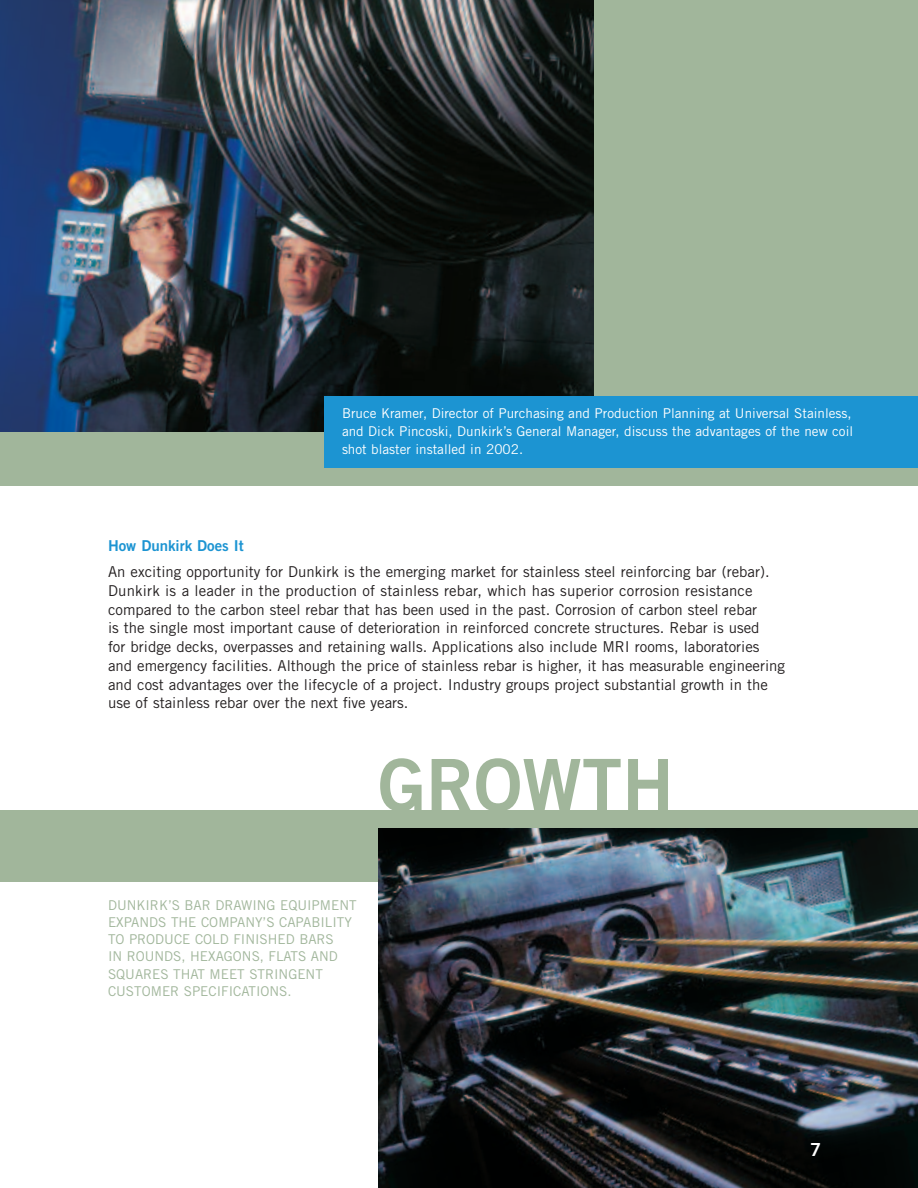
<style>
.page{position:relative;width:918px;height:1188px;background:#fff}
.page>*{position:absolute;margin:0;border:0;box-sizing:border-box;transform-origin:0 0}
.t1{font:72px "Trade Gothic Bold Two";color:#a1b69b}
.t2{font:18px "Trade Gothic Bold Two";color:#fff}
.t3{font:15px/18.8px "Trade Gothic";color:#231f20}
.t4{font:15px "Trade Gothic Bold Two";color:#1c94d2}
.t5{font:13.5px/18px "Trade Gothic";color:#fff;text-align:justify}
.t6{font:13.5px/17.2px "Trade Gothic";color:#a1b69b}
</style>
<div class="page">
<div style="left:0;top:810px;width:918px;height:72px;background:#a1b69b"></div>
<div style="left:0;top:0;width:918px;height:486px;background:#a1b69b"></div>
<img style="left:0;top:0;width:594px;height:432px">
<div style="left:324px;top:396px;width:594px;height:72px;background:#1c94d2"></div>
<img style="left:378px;top:828px;width:540px;height:360px">
<p class="t5" style="left:342px;top:405px;width:513px">Bruce Kramer, Director of Purchasing and Production Planning at Universal Stainless, and Dick Pincoski, Dunkirk’s General Manager, discuss the advantages of the new coil shot blaster installed in 2002.</p>
<p class="t4" style="left:108px;top:540px;width:137px">How Dunkirk Does It</p>
<p class="t3" style="left:108px;top:564px;width:679px">An exciting opportunity for Dunkirk is the emerging market for stainless steel reinforcing bar (rebar).<br>Dunkirk is a leader in the production of stainless rebar, which has superior corrosion resistance compared to the carbon steel rebar that has been used in the past. Corrosion of carbon steel rebar<br>is the single most important cause of deterioration in reinforced concrete structures. Rebar is used<br>for bridge decks, overpasses and retaining walls. Applications also include MRI rooms, laboratories and emergency facilities. Although the price of stainless rebar is higher, it has measurable engineering and cost advantages over the lifecycle of a project. Industry groups project substantial growth in the use of stainless rebar over the next five years.</p>
<h1 class="t1" style="left:378px;top:759px;width:298px">GROWTH</h1>
<p class="t6" style="left:108px;top:898px;width:250px">DUNKIRK’S BAR DRAWING EQUIPMENT<br>EXPANDS THE COMPANY’S CAPABILITY<br>TO PRODUCE COLD FINISHED BARS<br>IN ROUNDS, HEXAGONS, FLATS AND<br>SQUARES THAT MEET STRINGENT<br>CUSTOMER SPECIFICATIONS.</p>
<p class="t2" style="left:810px;top:1143px;width:12px">7</p>
</div>
